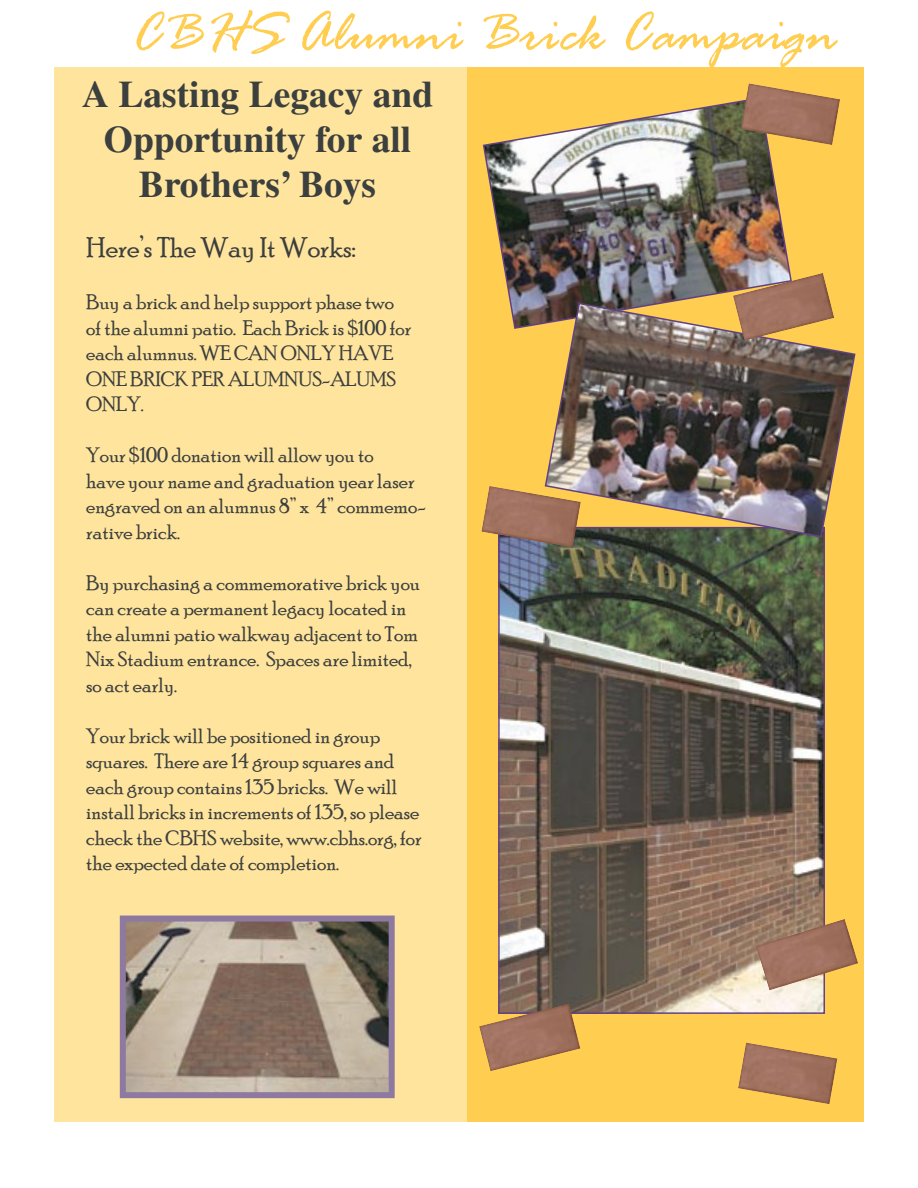
<style>
.page{position:relative;width:918px;height:1188px;background:#fff}
.page>*{position:absolute;margin:0;border:0;box-sizing:border-box;transform-origin:0 0}
.t1{font:italic 59.4px "Rage";color:#ffcd4f}
.t2{font:700 37.5px "Times";color:#3b3f3e}
.t3{font:28.5px "Poor Richard";color:#3b3f3e}
.t4{font:21px/25.5px "Poor Richard";color:#3b3f3e}
</style>
<div class="page">
<div style="left:54px;top:68px;width:413px;height:1054px;background:#ffe49d"></div>
<img style="left:127px;top:923px;width:261px;height:168px">
<div style="left:120px;top:916px;width:275px;height:182px;border:6px solid #8e79a1"></div>
<div style="left:467px;top:68px;width:397px;height:1054px;background:#ffcd4f"></div>
<img style="left:501px;top:538px;width:321px;height:473px">
<div style="left:498px;top:527px;width:327px;height:487px;border:2px solid #614183"></div>
<img style="left:482px;top:100px;width:309px;height:229px">
<img style="left:544px;top:302px;width:312px;height:236px">
<img style="left:733px;top:273px;width:101px;height:68px">
<img style="left:481px;top:486px;width:100px;height:62px">
<img style="left:756px;top:919px;width:102px;height:71px">
<img style="left:741px;top:83px;width:99px;height:62px">
<img style="left:479px;top:1003px;width:101px;height:68px">
<img style="left:738px;top:1043px;width:99px;height:61px">
<p class="t1" style="left:130px;top:1px;width:709px">CBHS Alumni Brick Campaign</p>
<p class="t2" style="left:82px;top:72px;width:353px">A Lasting Legacy and</p>
<p class="t2" style="left:104px;top:117px;width:309px">Opportunity for all</p>
<p class="t2" style="left:139px;top:162px;width:239px">Brothers’ Boys</p>
<p class="t3" style="left:86px;top:231px;width:271px">Here’s The Way It Works:</p>
<p class="t4" style="left:86px;top:289px;width:327px">Buy a brick and help support phase two of the alumni patio. Each Brick is $100 for each alumnus. WE CAN ONLY HAVE<br>ONE BRICK PER ALUMNUS-ALUMS<br>ONLY.</p>
<p class="t4" style="left:86px;top:442px;width:341px">Your $100 donation will allow you to<br>have your name and graduation year laser engraved on an alumnus 8” x 4” commemo&shy;rative brick.</p>
<p class="t4" style="left:86px;top:570px;width:335px">By purchasing a commemorative brick you can create a permanent legacy located in the alumni patio walkway adjacent to Tom Nix Stadium entrance. Spaces are limited, so act early.</p>
<p class="t4" style="left:86px;top:723px;width:337px">Your brick will be positioned in group squares. There are 14 group squares and each group contains 135 bricks. We will install bricks in increments of 135, so please check the CBHS website, www.cbhs.org, for the expected date of completion.</p>
</div>
